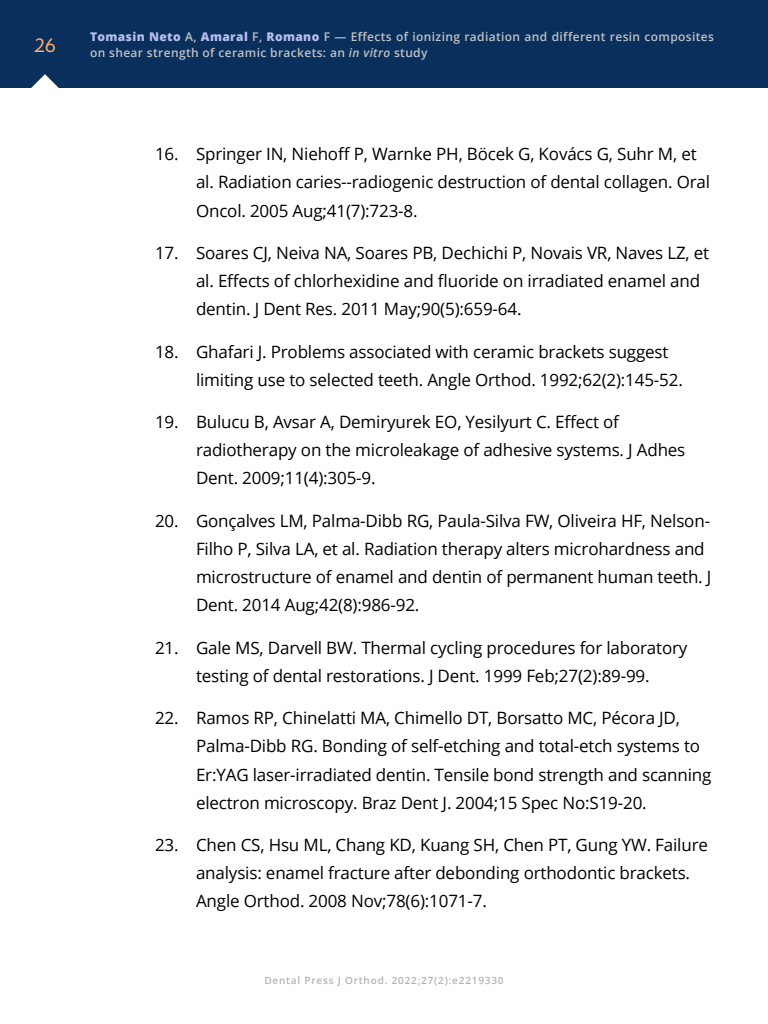
<style>
.page{position:relative;width:768px;height:1024px;background:#fff}
.page>*{position:absolute;margin:0;border:0;box-sizing:border-box;transform-origin:0 0}
.t1{font:500 18px "Semplicita Pro";color:#ffae6f}
.t2{font:17px/28.2px "Open Sans";letter-spacing:-.01em;color:#000}
.t3{font:600 12px "Open Sans";letter-spacing:.03em;color:#c1c1c3}
.t4{font:600 10px "Open Sans";letter-spacing:.08em;color:#b3b3b3}
.s1{font-weight:800;color:#b9beef}
.s2{font-style:italic}
</style>
<div class="page">
<div style="left:0;top:0;width:768px;height:88px;background:#092f5c"></div>
<svg style="left:31px;top:74px;width:28px;height:14px"></svg>
<p class="t1" style="left:34px;top:33px;width:23px">26</p>
<p class="t3" style="left:90px;top:29px;width:626px"><span class="s1">Tomasin Neto</span> A, <span class="s1">Amaral</span> F, <span class="s1">Romano</span> F — Effects of ionizing radiation and different resin composites</p>
<p class="t3" style="left:90px;top:45px;width:339px">on shear strength of ceramic brackets: an <span class="s2">in vitro</span> study</p>
<p class="t2" style="left:196px;top:139px;width:516px;text-indent:-41px">16. Springer IN, Niehoff P, Warnke PH, Böcek G, Kovács G, Suhr M, et al. Radiation caries--radiogenic destruction of dental collagen. Oral<br>Oncol. 2005 Aug;41(7):723-8.</p>
<p class="t2" style="left:196px;top:238px;width:515px;text-indent:-41px">17. Soares CJ, Neiva NA, Soares PB, Dechichi P, Novais VR, Naves LZ, et al. Effects of chlorhexidine and fluoride on irradiated enamel and dentin. J Dent Res. 2011 May;90(5):659-64.</p>
<p class="t2" style="left:196px;top:337px;width:488px;text-indent:-41px">18. Ghafari J. Problems associated with ceramic brackets suggest limiting use to selected teeth. Angle Orthod. 1992;62(2):145-52.</p>
<p class="t2" style="left:196px;top:407px;width:491px;text-indent:-41px">19. Bulucu B, Avsar A, Demiryurek EO, Yesilyurt C. Effect of radiotherapy on the microleakage of adhesive systems. J Adhes<br>Dent. 2009;11(4):305-9.</p>
<p class="t2" style="left:196px;top:506px;width:517px;text-indent:-41px">20. Gonçalves LM, Palma-Dibb RG, Paula-Silva FW, Oliveira HF, Nelson-Filho P, Silva LA, et al. Radiation therapy alters microhardness and microstructure of enamel and dentin of permanent human teeth. J Dent. 2014 Aug;42(8):986-92.</p>
<p class="t2" style="left:155px;top:633px;width:534px;text-align:center">21. Gale MS, Darvell BW. Thermal cycling procedures for laboratory testing of dental restorations. J Dent. 1999 Feb;27(2):89-99.</p>
<p class="t2" style="left:196px;top:703px;width:517px;text-indent:-41px">22. Ramos RP, Chinelatti MA, Chimello DT, Borsatto MC, Pécora JD, Palma-Dibb RG. Bonding of self-etching and total-etch systems to Er:YAG laser-irradiated dentin. Tensile bond strength and scanning electron microscopy. Braz Dent J. 2004;15 Spec No:S19-20.</p>
<p class="t2" style="left:196px;top:830px;width:513px;text-indent:-41px">23. Chen CS, Hsu ML, Chang KD, Kuang SH, Chen PT, Gung YW. Failure analysis: enamel fracture after debonding orthodontic brackets.<br>Angle Orthod. 2008 Nov;78(6):1071-7.</p>
<p class="t4" style="left:264px;top:974px;width:241px">Dental Press J Orthod. 2022;27(2):e2219330</p>
</div>
